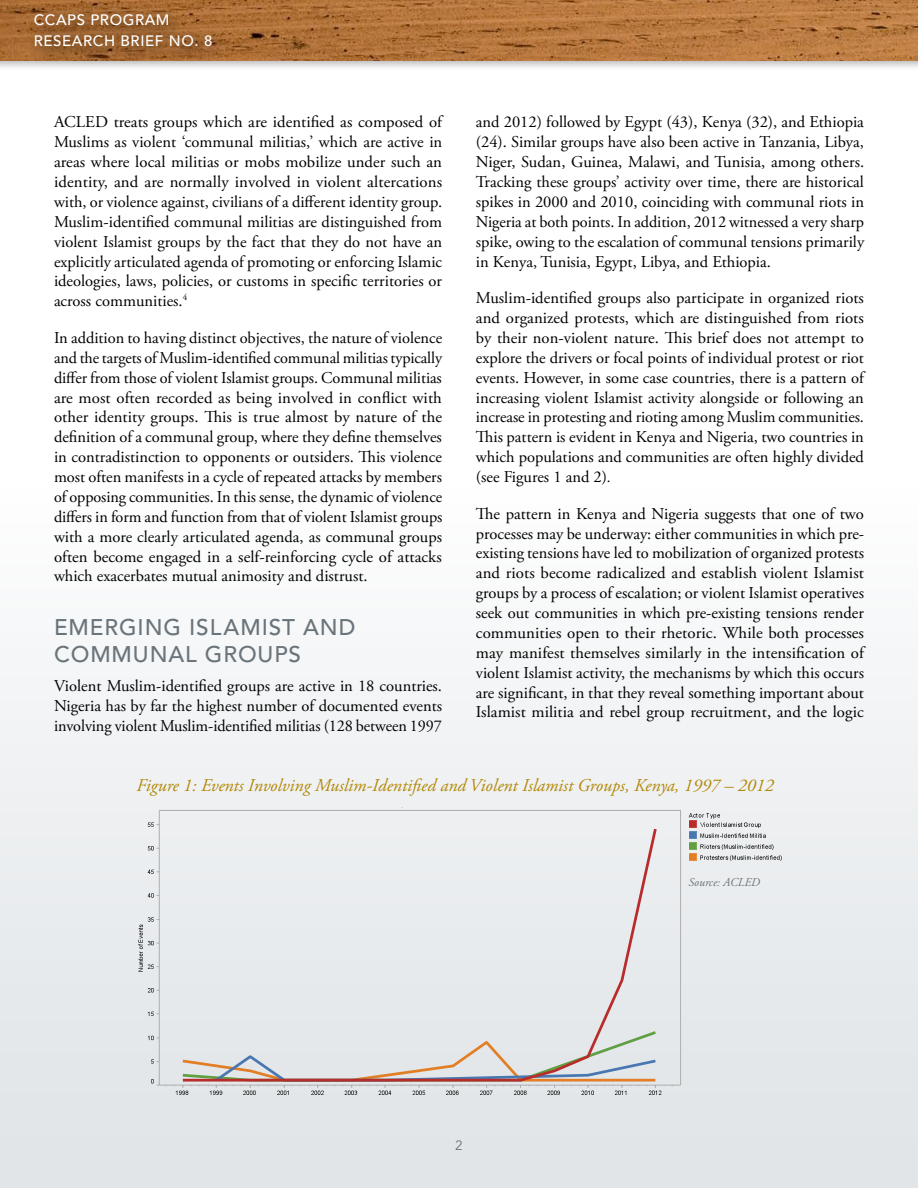
<style>
.page{position:relative;width:918px;height:1188px;background:#fff}
.page>*{position:absolute;margin:0;border:0;box-sizing:border-box;transform-origin:0 0}
.subs{font:500 22.5px/27px "Avenir LT Std";letter-spacing:.04em;color:#6a747b}
.t1{font:italic 18px "Adobe Garamond Pro";color:#b38808}
.body{font:16.5px/19.8px "Adobe Garamond Pro";color:#000;text-align:justify}
.t2{font:500 15px/21px "Avenir LT Std";letter-spacing:.04em;color:#fff}
.t3{font:13.5px "Avenir LT Std";color:#6a747b}
.t4{font:italic 12px "Adobe Garamond Pro";color:#6a747b}
.s1{font-style:italic}
</style>
<div class="page">
<div style="left:0;top:486px;width:918px;height:702px;background:linear-gradient(to bottom,#fdfdfd,#dee3e6)"></div>
<div style="left:0;top:0;width:918px;height:72px;background:#000;opacity:.3"></div>
<img style="left:0;top:0;width:918px;height:60px">
<div style="left:24px;top:3px;width:206px;height:62px;background:#000;opacity:.8"></div>
<svg style="left:151px;top:1079px;width:8px;height:7px"></svg>
<svg style="left:151px;top:1059px;width:8px;height:5px"></svg>
<svg style="left:148px;top:1036px;width:11px;height:4px"></svg>
<svg style="left:148px;top:1012px;width:11px;height:4px"></svg>
<svg style="left:148px;top:988px;width:11px;height:4px"></svg>
<svg style="left:148px;top:893px;width:11px;height:5px"></svg>
<svg style="left:148px;top:870px;width:11px;height:4px"></svg>
<svg style="left:148px;top:846px;width:11px;height:4px"></svg>
<svg style="left:148px;top:823px;width:11px;height:4px"></svg>
<svg style="left:138px;top:917px;width:21px;height:55px"></svg>
<svg style="left:174px;top:1029px;width:491px;height:66px"></svg>
<div style="left:180px;top:826px;width:479px;height:257px;background:#e7ebed"></div>
<hr style="left:159px;top:810px;width:1px;height:275px;background:#afaeae">
<hr style="left:680px;top:810px;width:1px;height:275px;background:#afaeae">
<hr style="left:159px;top:810px;width:522px;height:1px;background:#afaeae">
<hr style="left:159px;top:1085px;width:522px;height:1px;background:#afaeae">
<svg style="left:689px;top:813px;width:93px;height:48px"></svg>
<p class="t2" style="left:34px;top:10px;width:180px">CCAPS PROGRAM<br>RESEARCH BRIEF NO. 8</p>
<p class="body" style="left:54px;top:113px;width:390px">ACLED treats groups which are identified as composed of Muslims as violent ‘communal militias,’ which are active in areas where local militias or mobs mobilize under such an identity, and are normally involved in violent altercations with, or violence against, civilians of a different identity group.<br>Muslim-identified communal militias are distinguished from violent Islamist groups by the fact that they do not have an explicitly articulated agenda of promoting or enforcing Islamic ideologies, laws, policies, or customs in specific territories or across communities.<sup>4</sup></p>
<p class="body" style="left:54px;top:328px;width:390px">In addition to having distinct objectives, the nature of violence and the targets of Muslim-identified communal militias typically differ from those of violent Islamist groups. Communal militias are most often recorded as being involved in conflict with other identity groups. This is true almost by nature of the definition of a communal group, where they define themselves in contradistinction to opponents or outsiders. This violence most often manifests in a cycle of repeated attacks by members of opposing communities. In this sense, the dynamic of violence differs in form and function from that of violent Islamist groups with a more clearly articulated agenda, as communal groups often become engaged in a self-reinforcing cycle of attacks which exacerbates mutual animosity and distrust.</p>
<p class="subs" style="left:54px;top:615px;width:303px">EMERGING ISLAMIST AND<br>COMMUNAL GROUPS</p>
<p class="body" style="left:54px;top:676px;width:390px">Violent Muslim-identified groups are active in 18 countries.<br>Nigeria has by far the highest number of documented events involving violent Muslim-identified militias (128 between 1997</p>
<p class="body" style="left:476px;top:113px;width:390px">and 2012) followed by Egypt (43), Kenya (32), and Ethiopia (24). Similar groups have also been active in Tanzania, Libya, Niger, Sudan, Guinea, Malawi, and Tunisia, among others.<br>Tracking these groups’ activity over time, there are historical spikes in 2000 and 2010, coinciding with communal riots in Nigeria at both points. In addition, 2012 witnessed a very sharp spike, owing to the escalation of communal tensions primarily in Kenya, Tunisia, Egypt, Libya, and Ethiopia.</p>
<p class="body" style="left:476px;top:289px;width:390px">Muslim-identified groups also participate in organized riots and organized protests, which are distinguished from riots by their non-violent nature. This brief does not attempt to explore the drivers or focal points of individual protest or riot events. However, in some case countries, there is a pattern of increasing violent Islamist activity alongside or following an increase in protesting and rioting among Muslim communities.<br>This pattern is evident in Kenya and Nigeria, two countries in which populations and communities are often highly divided (see Figures 1 and 2)<span class="s1">.</span></p>
<p class="body" style="left:476px;top:504px;width:390px">The pattern in Kenya and Nigeria suggests that one of two processes may be underway: either communities in which pre&shy;existing tensions have led to mobilization of organized protests and riots become radicalized and establish violent Islamist groups by a process of escalation; or violent Islamist operatives seek out communities in which pre-existing tensions render communities open to their rhetoric. While both processes may manifest themselves similarly in the intensification of violent Islamist activity, the mechanisms by which this occurs are significant, in that they reveal something important about Islamist militia and rebel group recruitment, and the logic</p>
<p class="t1" style="left:136px;top:775px;width:639px">Figure 1: Events Involving Muslim-Identified and Violent Islamist Groups, Kenya, 1997 – 2012</p>
<p class="t3" style="left:455px;top:1137px;width:9px">2</p>
<p class="t4" style="left:689px;top:875px;width:73px">Source: ACLED</p>
</div>
